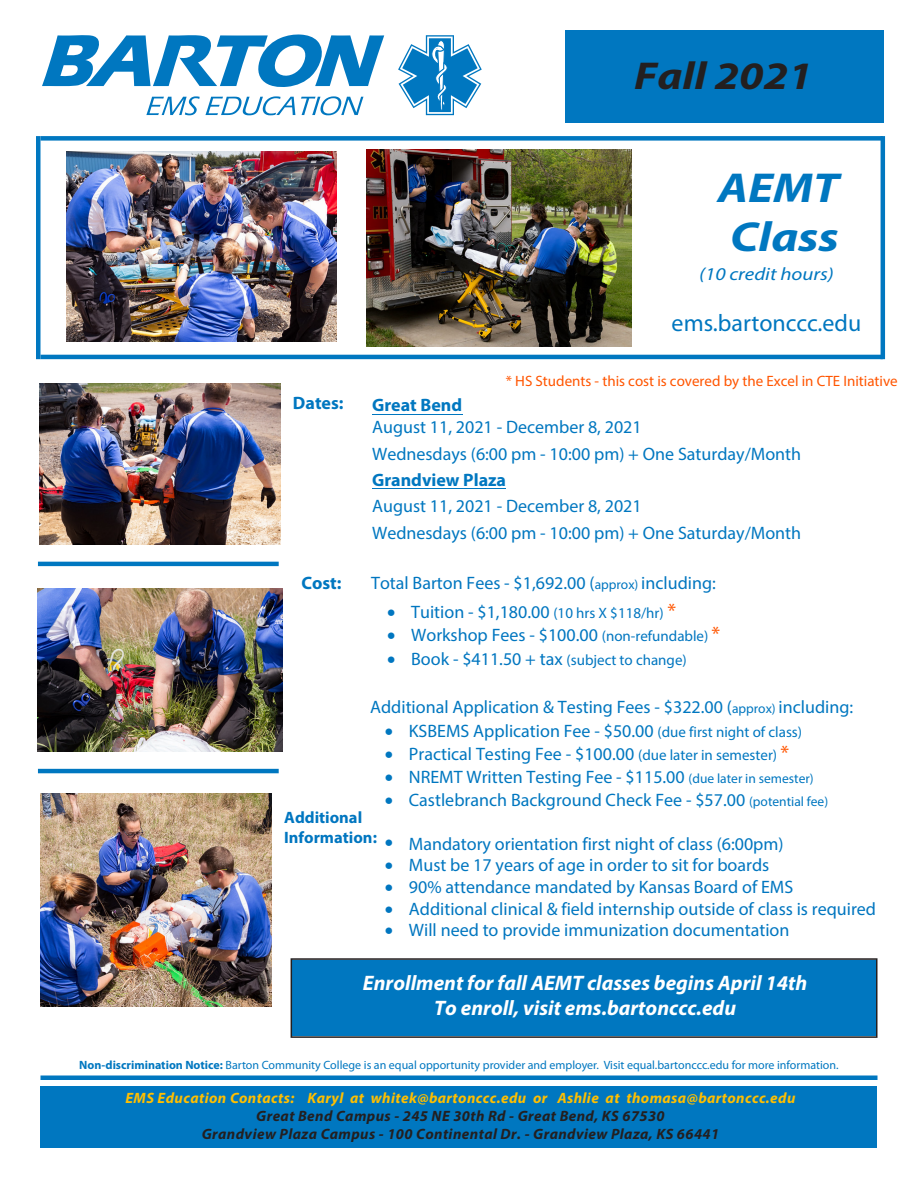
<style>
.page{position:relative;width:918px;height:1188px;background:#fff}
.page>*{position:absolute;margin:0;border:0;box-sizing:border-box;transform-origin:0 0}
.program_name{font:italic 700 42px/49.1px "Myriad Pro";color:#0077c0;scale:1.16 1}
.program_name-2{font:italic 700 39px "Myriad Pro";color:#231f20;scale:1.16 1}
.web_address{font:24px "Myriad Pro";color:#0077c0}
.heading{font:italic 700 21px/25.2px "Myriad Pro";color:#fff;text-align:center}
.heading-2{font:18px/27.2px "Myriad Pro";color:#0077c0}
.t1{font:18px "Myriad Pro";color:#0076c0}
.heading-3{font:700 18px "Myriad Pro";color:#0077c0}
.web_address-2{font:italic 18px "Myriad Pro";color:#0077c0;scale:1.16 1}
.t2{font:700 16.5px "Myriad Pro";color:#0076c0}
.t3{font:italic 700 15px/18px "Myriad Pro";letter-spacing:.03em;color:#231f20;text-align:center}
.t4{font:italic 700 15px "Myriad Pro";letter-spacing:.03em;color:#ffbf00}
.t5{font:15px "Myriad Pro";color:#f50}
.t6{font:15px "Myriad Pro";color:#0076c0}
.t7{font:12px "Myriad Pro";color:#0077c0}
.s1{font-size:13.5px}
.s2{font-size:15px}
.s3{font-size:21px;color:#f50}
.s4{font-size:18px}
.s5{font-weight:700}
</style>
<div class="page">
<div style="left:291px;top:960px;width:586px;height:76px;background:#0077c0"></div>
<div style="left:291px;top:958px;width:587px;height:80px;border:2px solid #231f20"></div>
<div style="left:565px;top:31px;width:319px;height:92px;background:#0077c0"></div>
<div style="left:40px;top:1086px;width:838px;height:62px;background:#0077c0"></div>
<hr style="left:40px;top:1076px;width:838px;height:4px;background:#0077c0">
<div style="left:40px;top:136px;width:843px;height:5px;background:#0077c0"></div>
<hr style="left:40px;top:355px;width:843px;height:4px;background:#0077c0">
<svg style="left:42px;top:34px;width:342px;height:53px"></svg>
<svg style="left:146px;top:96px;width:149px;height:19px"></svg>
<svg style="left:301px;top:96px;width:62px;height:19px"></svg>
<svg style="left:398px;top:35px;width:84px;height:81px"></svg>
<hr style="left:881px;top:136px;width:4px;height:223px;background:#0077c0">
<hr style="left:36px;top:136px;width:4px;height:223px;background:#0077c0">
<hr style="left:372px;top:488px;width:134px;height:1px;background:#0077c0">
<hr style="left:372px;top:414px;width:90px;height:1px;background:#0077c0">
<img style="left:41px;top:794px;width:231px;height:212px">
<img style="left:366px;top:149px;width:265px;height:197px">
<img style="left:39px;top:384px;width:241px;height:161px">
<img style="left:38px;top:589px;width:244px;height:163px">
<img style="left:67px;top:151px;width:270px;height:191px">
<hr style="left:38px;top:563px;width:241px;height:2px;background:#0077c0">
<hr style="left:38px;top:770px;width:241px;height:2px;background:#0077c0">
<p class="program_name-2" style="left:634px;top:50px;width:155px">Fall 2021</p>
<p class="program_name" style="left:718px;top:162px;width:106px">AEMT<br>Class</p>
<p class="web_address-2" style="left:699px;top:263px;width:118px">(10 credit hours)</p>
<p class="web_address" style="left:672px;top:308px;width:191px">ems.bartonccc.edu</p>
<p class="heading-3" style="left:293px;top:391px;width:52px">Dates:</p>
<p class="heading-3" style="left:372px;top:393px;width:92px">Great Bend</p>
<p class="t5" style="left:506px;top:372px;width:393px">* HS Students - this cost is covered by the Excel in CTE Initiative</p>
<p class="heading-2" style="left:372px;top:413px;width:431px">August 11, 2021 - December 8, 2021<br>Wednesdays (6:00 pm - 10:00 pm) + One Saturday/Month</p>
<p class="heading-3" style="left:372px;top:468px;width:136px">Grandview Plaza</p>
<p class="heading-2" style="left:372px;top:492px;width:431px">August 11, 2021 - December 8, 2021<br>Wednesdays (6:00 pm - 10:00 pm) + One Saturday/Month</p>
<p class="t1" style="left:371px;top:572px;width:346px">Total Barton Fees - $1,692.00 (<span class="s1">approx)</span> including:</p>
<p class="t1" style="left:387px;top:601px;width:291px">• Tuition - $1,180.00 <span class="s2">(10 hrs X $118/hr)</span> <span class="s3">*</span></p>
<p class="t1" style="left:387px;top:624px;width:335px">• Workshop Fees - $100.00 <span class="s2">(non-refundable)</span> <span class="s3">*</span></p>
<p class="t6" style="left:387px;top:651px;width:301px">• <span class="s4">Book - $411.50 + tax</span> (subject to change)</p>
<p class="heading-2" style="left:370px;top:694px;width:485px">Additional Application &amp; Testing Fees - $322.00 (<span class="s1">approx)</span> including:</p>
<p class="heading-2" style="left:385px;top:718px;width:419px">• KSBEMS Application Fee - $50.00 <span class="s2">(due first night of class)</span></p>
<p class="heading-2" style="left:385px;top:741px;width:406px">• Practical Testing Fee - $100.00 <span class="s2">(due later in semester)</span> <span class="s3">*</span></p>
<p class="heading-2" style="left:385px;top:763px;width:430px">• NREMT Written Testing Fee - $115.00 <span class="s1">(due later in semester)</span></p>
<p class="heading-2" style="left:385px;top:786px;width:445px">• Castlebranch Background Check Fee - $57.00 <span class="s1">(potential fee)</span></p>
<p class="t2" style="left:284px;top:807px;width:80px">Additional</p>
<p class="t1" style="left:284px;top:833px;width:501px"><sup>Information:</sup> • Mandatory orientation first night of class (6:00pm)</p>
<p class="t1" style="left:385px;top:854px;width:386px">• Must be 17 years of age in order to sit for boards</p>
<p class="t1" style="left:385px;top:876px;width:410px">• 90% attendance mandated by Kansas Board of EMS</p>
<p class="t1" style="left:385px;top:897px;width:493px">• Additional clinical &amp; field internship outside of class is required</p>
<p class="t1" style="left:385px;top:919px;width:406px">• Will need to provide immunization documentation</p>
<p class="heading" style="left:363px;top:969px;width:446px">Enrollment for fall AEMT classes begins April 14th<br>To enroll, visit ems.bartonccc.edu</p>
<p class="t7" style="left:79px;top:1058px;width:761px"><span class="s5">Non-discrimination Notice:</span> Barton Community College is an equal opportunity provider and employer. Visit equal.bartonccc.edu for more information.</p>
<p class="t4" style="left:125px;top:1088px;width:671px">EMS Education Contacts: Karyl at whitek@bartonccc.edu or Ashlie at thomasa@bartonccc.edu</p>
<p class="t3" style="left:202px;top:1106px;width:519px">Great Bend Campus - 245 NE 30th Rd - Great Bend, KS 67530<br>Grandview Plaza Campus - 100 Continental Dr. - Grandview Plaza, KS 66441</p>
</div>
